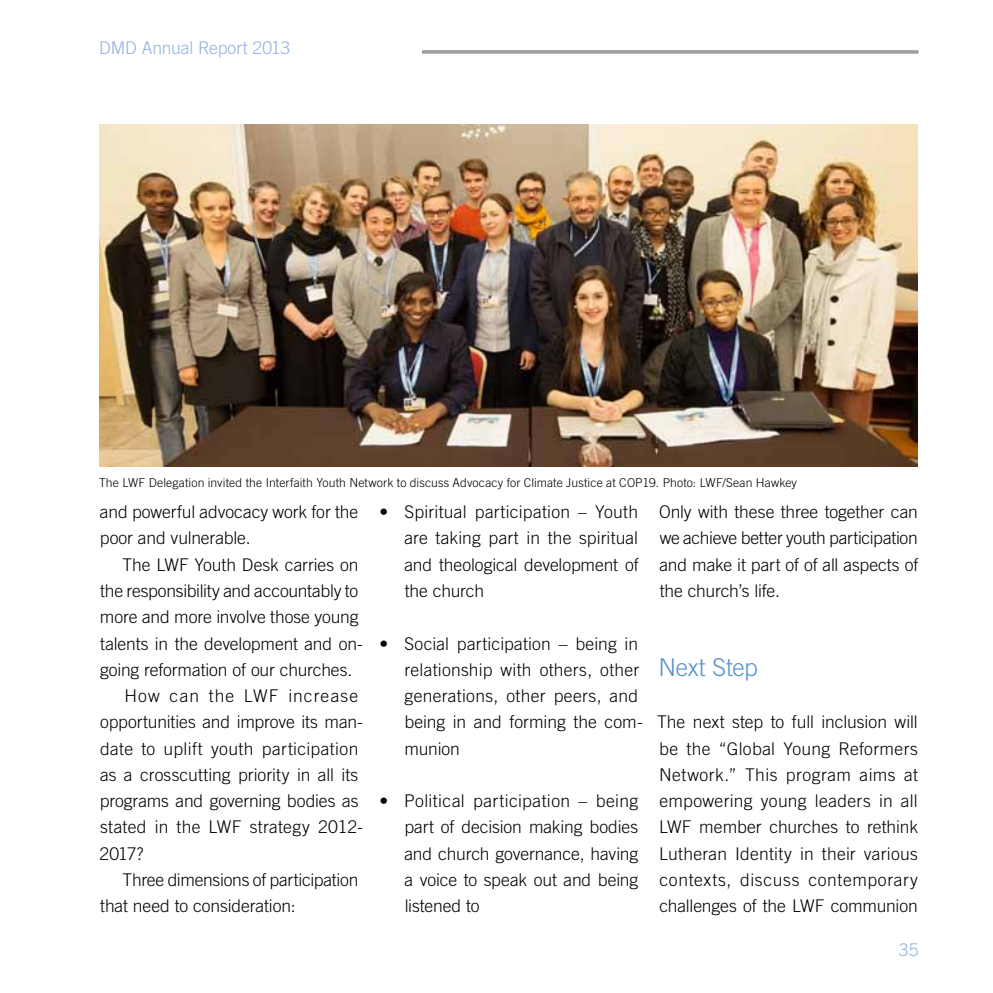
<style>
.page{position:relative;width:993px;height:993px;background:#fff}
.page>*{position:absolute;margin:0;border:0;box-sizing:border-box;transform-origin:0 0}
.t1{font:300 24.5px "Trade Gothic LT Std";letter-spacing:-.015em;color:#5692ce}
.t2{font:300 17.5px/26.2px "Trade Gothic LT Std";letter-spacing:-.005em;color:#000;text-align:justify}
.t3{font:300 17.5px "Trade Gothic LT Std";letter-spacing:.02em;color:#000}
.t4{font:300 17.5px "Trade Gothic LT Std";letter-spacing:-.01em;color:#91b1de}
.t5{font:300 17.5px "Trade Gothic LT Std";letter-spacing:.06em;color:#000}
.t6{font:300 12.25px "Trade Gothic LT Std";letter-spacing:.01em;color:#000}
</style>
<div class="page">
<svg style="left:422px;top:50px;width:496px;height:4px;background:#a8a8a8"></svg>
<img style="left:99px;top:124px;width:818px;height:342px">
<p class="t4" style="left:99px;top:37px;width:192px">DMD Annual Report 2013</p>
<p class="t6" style="left:99px;top:475px;width:699px">The LWF Delegation invited the Interfaith Youth Network to discuss Advocacy for Climate Justice at COP19. Photo: LWF/Sean Hawkey</p>
<p class="t2" style="left:100px;top:498px;width:260px">and powerful advocacy work for the poor and vulnerable.</p>
<p class="t2" style="left:123px;top:551px;width:237px">The LWF Youth Desk carries on</p>
<p class="t2" style="left:100px;top:577px;width:259px">the responsibility and accountably to</p>
<p class="t2" style="left:100px;top:603px;width:260px">more and more involve those young</p>
<p class="t2" style="left:100px;top:629px;width:264px">talents in the development and on-</p>
<p class="t2" style="left:100px;top:656px;width:254px">going reformation of our churches.</p>
<p class="t5" style="left:124px;top:685px;width:235px">How can the LWF increase</p>
<p class="t2" style="left:100px;top:708px;width:264px">opportunities and improve its man-</p>
<p class="t3" style="left:100px;top:737px;width:260px">date to uplift youth participation</p>
<p class="t2" style="left:100px;top:761px;width:260px">as a crosscutting priority in all its</p>
<p class="t2" style="left:100px;top:787px;width:260px">programs and governing bodies as</p>
<p class="t3" style="left:100px;top:816px;width:264px">stated in the LWF strategy 2012-</p>
<p class="t2" style="left:99px;top:839px;width:46px">2017?</p>
<p class="t2" style="left:123px;top:866px;width:237px">Three dimensions of participation</p>
<p class="t2" style="left:100px;top:892px;width:197px">that need to consideration:</p>
<p class="t2" style="left:404px;top:498px;width:235px;text-indent:-25px">• Spiritual participation – Youth are taking part in the spiritual and theological development of the church</p>
<p class="t2" style="left:404px;top:629px;width:240px;text-align:left;text-indent:-25px">• Social participation – being in relationship with others, other generations, other peers, and being in and forming the com&shy;munion</p>
<p class="t2" style="left:404px;top:787px;width:235px;text-indent:-25px">• Political participation – being part of decision making bodies and church governance, having a voice to speak out and being listened to</p>
<p class="t2" style="left:658px;top:498px;width:260px">Only with these three together can we achieve better youth participation and make it part of of all aspects of the church’s life.</p>
<h1 class="t1" style="left:658px;top:652px;width:101px">Next Step</h1>
<p class="t2" style="left:657px;top:708px;width:262px">The next step to full inclusion will be the “Global Young Reformers Network.” This program aims at empowering young leaders in all LWF member churches to rethink Lutheran Identity in their various contexts, discuss contemporary challenges of the LWF communion</p>
<p class="t4" style="left:898px;top:939px;width:21px">35</p>
</div>
